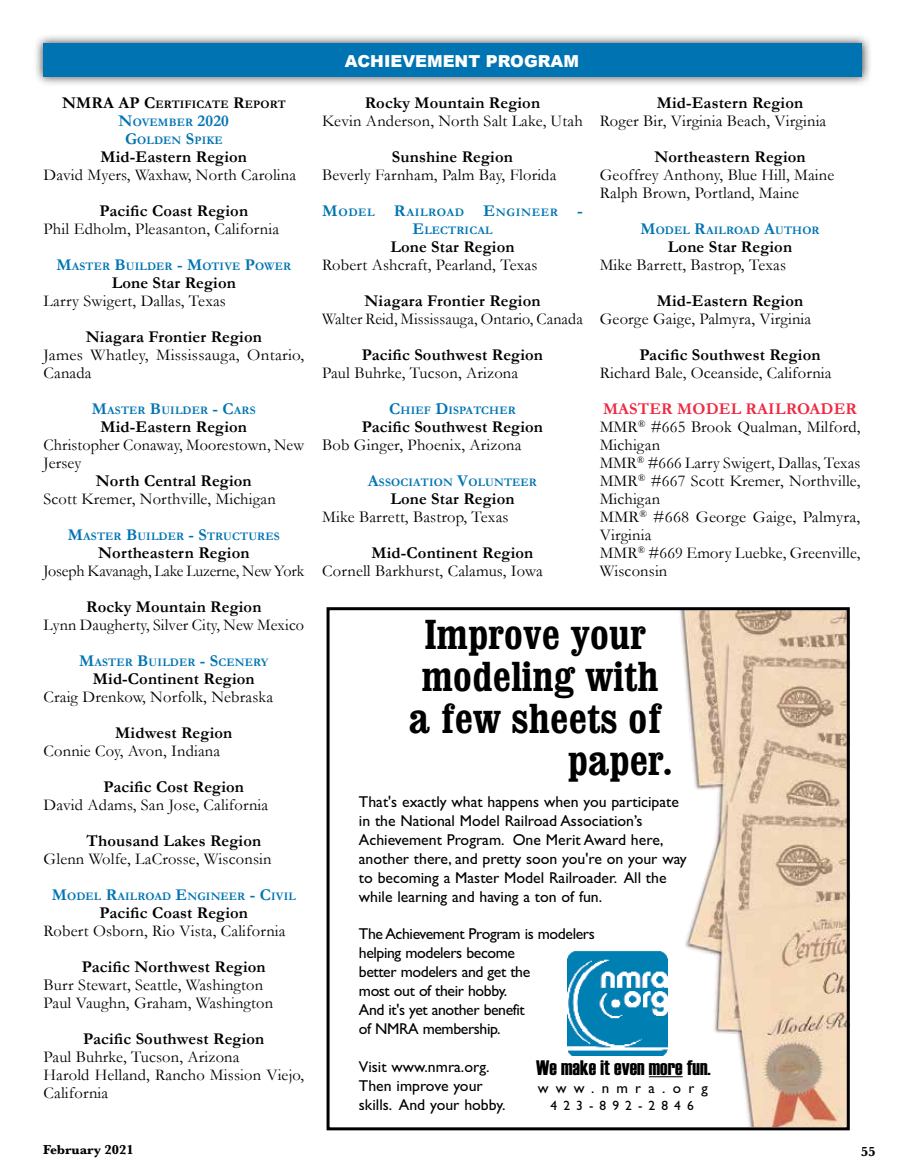
<style>
.page{position:relative;width:905px;height:1175px;background:#fff}
.page>*{position:absolute;margin:0;border:0;box-sizing:border-box;transform-origin:0 0}
.t1{font:700 condensed 42px "Clarendon";color:#000}
.t2{font:21px "Haettenschweiler";color:#000}
.t3{font:16.5px/18px "Garamond";letter-spacing:.01em;color:#000}
.t4{font:700 16.5px "Garamond";letter-spacing:.01em;color:#000}
.t5{font:16.5px "Garamond";letter-spacing:-.01em;color:#000}
.t6{font:900 16.5px "Arial";color:#fff}
.t7{font:700 16.5px "Garamond";letter-spacing:.01em;color:#ee2a42}
.t8{font:15.75px/18.9px "Gill Sans";color:#000}
.t9{font:15.75px/18.9px "Gill Sans";letter-spacing:-.025em;color:#000}
.t10{font:15px "Gill Sans";letter-spacing:.485em;color:#000}
.t11{font:700 13.5px "Baskerville";color:#000}
.t12{font:13.5px "Gill Sans";letter-spacing:.45em;color:#000}
.t13{font:700 11.55px/18px "Garamond";letter-spacing:.015em;color:#0074b3;text-align:center}
.t14{font:700 11.55px/18px "Garamond";letter-spacing:.05em;color:#0074b3;text-align:center}
.s1{font-size:16.5px;color:#000}
.s2{color:#000}
.s3{font-size:16.5px}
.s4{font-weight:700;color:#ee2a42}
</style>
<div class="page">
<div style="left:34px;top:34px;width:838px;height:53px;background:#000;opacity:.75"></div>
<div style="left:44px;top:44px;width:818px;height:33px;background:#0074b3"></div>
<img style="left:677px;top:608px;width:173px;height:519px">
<img style="left:567px;top:951px;width:101px;height:105px">
<hr style="left:648px;top:1076px;width:34px;height:1px;background:#000">
<div style="left:326px;top:607px;width:523px;height:523px;border:3px solid #000"></div>
<p class="t13" style="left:62px;top:95px;width:225px"><span class="s1">NMRA AP C</span><span class="s2">ERTIFICATE</span> <span class="s1">R</span><span class="s2">EPORT<br></span><span class="s3">N</span>OVEMBER <span class="s3">2020<br>G</span>OLDEN <span class="s3">S</span>PIKE</p>
<p class="t4" style="left:101px;top:147px;width:148px">Mid-Eastern Region</p>
<p class="t3" style="left:43px;top:166px;width:254px">David Myers, Waxhaw, North Carolina</p>
<p class="t4" style="left:100px;top:201px;width:150px">Pacific Coast Region</p>
<p class="t3" style="left:43px;top:220px;width:237px">Phil Edholm, Pleasanton, California</p>
<p class="t13" style="left:56px;top:257px;width:236px"><span class="s3">M</span>ASTER <span class="s3">B</span>UILDER <span class="s3">- M</span>OTIVE <span class="s3">P</span>OWER</p>
<p class="t4" style="left:112px;top:273px;width:126px">Lone Star Region</p>
<p class="t3" style="left:44px;top:292px;width:184px">Larry Swigert, Dallas, Texas</p>
<p class="t4" style="left:86px;top:327px;width:178px">Niagara Frontier Region</p>
<p class="t3" style="left:44px;top:346px;width:262px">James Whatley, Mississauga, Ontario,<br>Canada</p>
<p class="t13" style="left:92px;top:401px;width:151px"><span class="s3">M</span>ASTER <span class="s3">B</span>UILDER <span class="s3">- C</span>ARS</p>
<p class="t4" style="left:101px;top:417px;width:148px">Mid-Eastern Region</p>
<p class="t3" style="left:44px;top:436px;width:262px">Christopher Conaway, Moorestown, New<br>Jersey</p>
<p class="t4" style="left:96px;top:471px;width:157px">North Central Region</p>
<p class="t3" style="left:44px;top:490px;width:234px">Scott Kremer, Northville, Michigan</p>
<p class="t13" style="left:68px;top:527px;width:212px"><span class="s3">M</span>ASTER <span class="s3">B</span>UILDER <span class="s3">- S</span>TRUCTURES</p>
<p class="t4" style="left:98px;top:543px;width:153px">Northeastern Region</p>
<p class="t5" style="left:44px;top:561px;width:262px">Joseph Kavanagh, Lake Luzerne, New York</p>
<p class="t4" style="left:86px;top:597px;width:177px">Rocky Mountain Region</p>
<p class="t3" style="left:44px;top:616px;width:262px">Lynn Daugherty, Silver City, New Mexico</p>
<p class="t13" style="left:79px;top:653px;width:191px"><span class="s3">M</span>ASTER <span class="s3">B</span>UILDER <span class="s3">- S</span>CENERY</p>
<p class="t4" style="left:93px;top:669px;width:163px">Mid-Continent Region</p>
<p class="t3" style="left:43px;top:688px;width:231px">Craig Drenkow, Norfolk, Nebraska</p>
<p class="t4" style="left:115px;top:723px;width:118px">Midwest Region</p>
<p class="t3" style="left:43px;top:742px;width:178px">Connie Coy, Avon, Indiana</p>
<p class="t4" style="left:104px;top:777px;width:142px">Pacific Cost Region</p>
<p class="t3" style="left:43px;top:796px;width:226px">David Adams, San Jose, California</p>
<p class="t4" style="left:86px;top:831px;width:176px">Thousand Lakes Region</p>
<p class="t3" style="left:43px;top:850px;width:229px">Glenn Wolfe, LaCrosse, Wisconsin</p>
<p class="t13" style="left:52px;top:887px;width:245px"><span class="s3">M</span>ODEL <span class="s3">R</span>AILROAD <span class="s3">E</span>NGINEER <span class="s3">- C</span>IVIL</p>
<p class="t4" style="left:100px;top:903px;width:150px">Pacific Coast Region</p>
<p class="t3" style="left:43px;top:922px;width:243px">Robert Osborn, Rio Vista, California</p>
<p class="t4" style="left:82px;top:957px;width:185px">Pacific Northwest Region</p>
<p class="t3" style="left:43px;top:976px;width:231px">Burr Stewart, Seattle, Washington<br>Paul Vaughn, Graham, Washington</p>
<p class="t4" style="left:83px;top:1029px;width:183px">Pacific Southwest Region</p>
<p class="t3" style="left:43px;top:1048px;width:262px">Paul Buhrke, Tucson, Arizona<br>Harold Helland, Rancho Mission Viejo,<br>California</p>
<p class="t6" style="left:345px;top:49px;width:236px">ACHIEVEMENT PROGRAM</p>
<p class="t4" style="left:365px;top:93px;width:177px">Rocky Mountain Region</p>
<p class="t3" style="left:322px;top:112px;width:262px">Kevin Anderson, North Salt Lake, Utah</p>
<p class="t4" style="left:392px;top:147px;width:122px">Sunshine Region</p>
<p class="t3" style="left:322px;top:166px;width:236px">Beverly Farnham, Palm Bay, Florida</p>
<p class="t14" style="left:322px;top:203px;width:262px"><span class="s3">M</span>ODEL <span class="s3">R</span>AILROAD <span class="s3">E</span>NGINEER <span class="s3">-<br>E</span>LECTRICAL</p>
<p class="t4" style="left:390px;top:237px;width:126px">Lone Star Region</p>
<p class="t3" style="left:322px;top:256px;width:217px">Robert Ashcraft, Pearland, Texas</p>
<p class="t4" style="left:364px;top:291px;width:178px">Niagara Frontier Region</p>
<p class="t3" style="left:322px;top:310px;width:262px">Walter Reid, Mississauga, Ontario, Canada</p>
<p class="t4" style="left:362px;top:345px;width:183px">Pacific Southwest Region</p>
<p class="t3" style="left:322px;top:364px;width:197px">Paul Buhrke, Tucson, Arizona</p>
<p class="t13" style="left:389px;top:401px;width:128px"><span class="s3">C</span>HIEF <span class="s3">D</span>ISPATCHER</p>
<p class="t4" style="left:362px;top:417px;width:183px">Pacific Southwest Region</p>
<p class="t3" style="left:322px;top:436px;width:201px">Bob Ginger, Phoenix, Arizona</p>
<p class="t13" style="left:368px;top:473px;width:170px"><span class="s3">A</span>SSOCIATION <span class="s3">V</span>OLUNTEER</p>
<p class="t4" style="left:390px;top:489px;width:126px">Lone Star Region</p>
<p class="t3" style="left:322px;top:508px;width:188px">Mike Barrett, Bastrop, Texas</p>
<p class="t4" style="left:371px;top:543px;width:163px">Mid-Continent Region</p>
<p class="t3" style="left:322px;top:562px;width:222px">Cornell Barkhurst, Calamus, Iowa</p>
<p class="t4" style="left:656px;top:93px;width:148px">Mid-Eastern Region</p>
<p class="t3" style="left:599px;top:112px;width:228px">Roger Bir, Virginia Beach, Virginia</p>
<p class="t4" style="left:654px;top:147px;width:153px">Northeastern Region</p>
<p class="t3" style="left:599px;top:166px;width:236px">Geoffrey Anthony, Blue Hill, Maine<br>Ralph Brown, Portland, Maine</p>
<p class="t13" style="left:640px;top:221px;width:180px"><span class="s3">M</span>ODEL <span class="s3">R</span>AILROAD <span class="s3">A</span>UTHOR</p>
<p class="t4" style="left:668px;top:237px;width:126px">Lone Star Region</p>
<p class="t3" style="left:599px;top:256px;width:188px">Mike Barrett, Bastrop, Texas</p>
<p class="t4" style="left:656px;top:291px;width:148px">Mid-Eastern Region</p>
<p class="t3" style="left:599px;top:310px;width:213px">George Gaige, Palmyra, Virginia</p>
<p class="t4" style="left:639px;top:345px;width:183px">Pacific Southwest Region</p>
<p class="t3" style="left:599px;top:364px;width:233px">Richard Bale, Oceanside, California</p>
<p class="t7" style="left:603px;top:399px;width:103px">MASTE R MODEL</p>
<p class="t3" style="left:599px;top:400px;width:262px;text-indent:146px"><span class="s4">RAIL ROADE R<br></span>MMR<sup>®</sup> #665 Brook Qualman, Milford,<br>Michigan<br>MMR<sup>®</sup> #666 Larry Swigert, Dallas, Texas<br>MMR<sup>®</sup> #667 Scott Kremer, Northville,<br>Michigan<br>MMR<sup>®</sup> #668 George Gaige, Palmyra,<br>Virginia<br>MMR<sup>®</sup> #669 Emory Luebke, Greenville,<br>Wisconsin</p>
<h1 class="t1" style="left:424px;top:608px;width:222px">Improve your</h1>
<h1 class="t1" style="left:422px;top:650px;width:238px">modeling with</h1>
<h1 class="t1" style="left:408px;top:692px;width:254px">a few sheets of</h1>
<h1 class="t1" style="left:568px;top:734px;width:106px">paper.</h1>
<p class="t8" style="left:359px;top:792px;width:329px">That's exactly what happens when you participate in the National Model Railroad Association’s Achievement Program. One Merit Award here, another there, and pretty soon you're on your way to becoming a Master Model Railroader. All the while learning and having a ton of fun.</p>
<p class="t9" style="left:359px;top:925px;width:237px">The Achievement Program is modelers helping modelers become<br>better modelers and get the<br>most out of their hobby.<br>And it's yet another benefit<br>of NMRA membership.</p>
<p class="t8" style="left:359px;top:1057px;width:148px">Visit www.nmra.org.<br>Then improve your skills. And your hobby.</p>
<p class="t2" style="left:536px;top:1055px;width:176px">We make it even more fun.</p>
<p class="t10" style="left:538px;top:1079px;width:172px">www.nmra.org</p>
<p class="t12" style="left:550px;top:1098px;width:145px">423-892-2846</p>
<p class="t11" style="left:43px;top:1140px;width:92px">February 2021</p>
<p class="t11" style="left:861px;top:1142px;width:16px">55</p>
</div>
